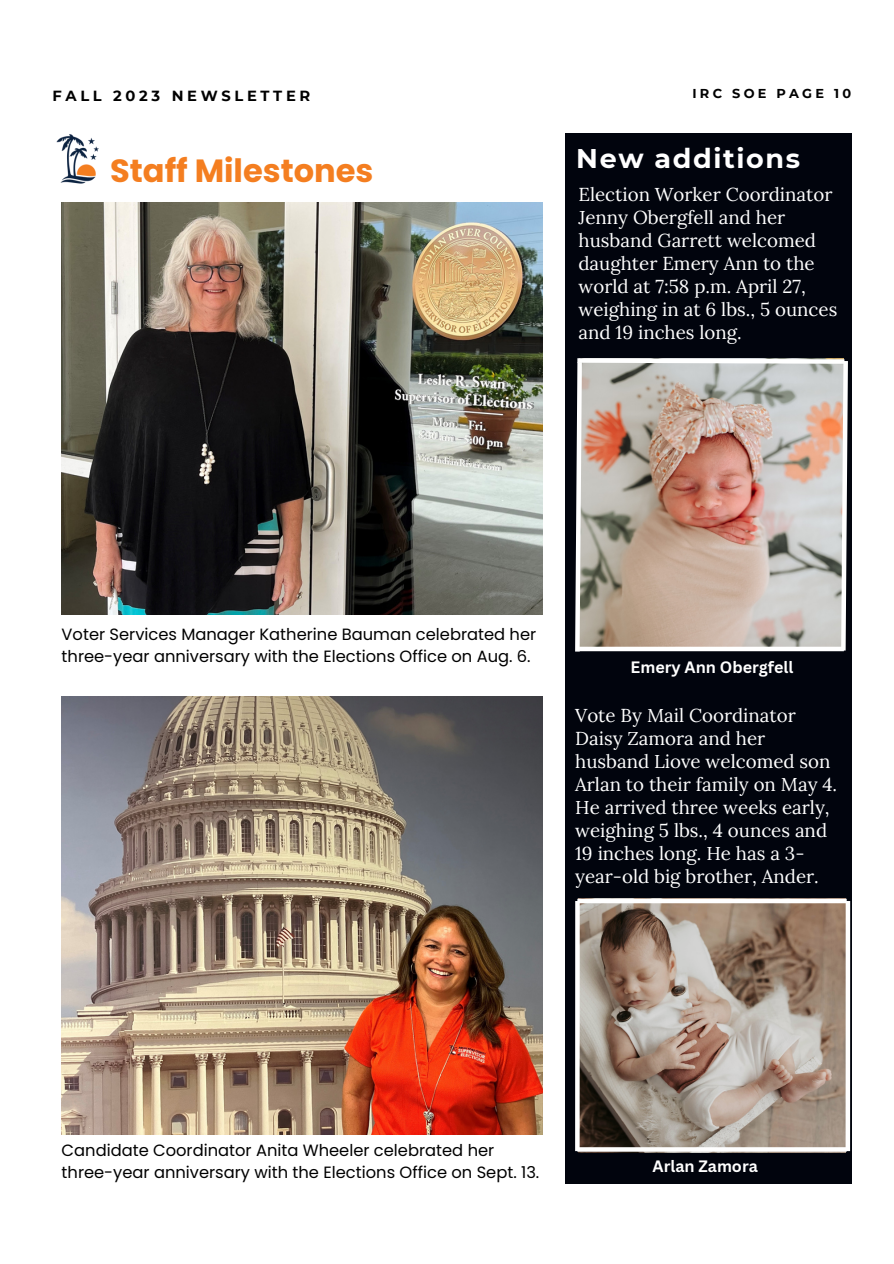
<style>
.page{position:relative;width:894px;height:1264px;background:#fff}
.page>*{position:absolute;margin:0;border:0;box-sizing:border-box;transform-origin:0 0}
.t1{font:700 32.1px "Poppins";color:#f47e20}
.t2{font:700 27px "Montserrat";letter-spacing:.06em;color:#fff}
.t3{font:18.75px/23px "Lora";color:#fff}
.t4{font:16.35px/21.9px "Poppins";color:#000}
.t5{font:700 16.05px "Canva Sans";color:#fff}
.t6{font:700 14.7px "Montserrat";letter-spacing:.25em;color:#000}
.t7{font:700 12.9px "Montserrat";letter-spacing:.25em;color:#000}
</style>
<div class="page">
<img style="left:56px;top:134px;width:43px;height:50px">
<div style="left:565px;top:390px;width:286px;height:793px;background:#01040d"></div>
<div style="left:565px;top:134px;width:286px;height:792px;background:#01040d"></div>
<img style="left:578px;top:903px;width:267px;height:249px">
<div style="left:577px;top:898px;width:269px;height:5px;background:#fff"></div>
<svg style="left:579px;top:1147px;width:266px;height:4px"></svg>
<svg style="left:575px;top:901px;width:4px;height:250px"></svg>
<svg style="left:845px;top:901px;width:4px;height:250px"></svg>
<img style="left:575px;top:358px;width:273px;height:294px">
<img style="left:62px;top:202px;width:480px;height:412px">
<img style="left:62px;top:696px;width:480px;height:438px">
<p class="t6" style="left:52px;top:87px;width:259px">FALL 2023 NEWSLETTER</p>
<p class="t7" style="left:692px;top:86px;width:160px">IRC SOE PAGE 10</p>
<p class="t1" style="left:110px;top:148px;width:265px">Staff Milestones</p>
<p class="t2" style="left:576px;top:142px;width:225px">New additions</p>
<p class="t3" style="left:578px;top:183px;width:260px">Election Worker Coordinator<br>Jenny Obergfell and her husband Garrett welcomed daughter Emery Ann to the world at 7:58 p.m. April 27, weighing in at 6 lbs., 5 ounces and 19 inches long.</p>
<p class="t4" style="left:62px;top:623px;width:476px">Voter Services Manager Katherine Bauman celebrated her three-year anniversary with the Elections Office on Aug. 6.</p>
<p class="t5" style="left:630px;top:655px;width:164px">Emery Ann Obergfell</p>
<p class="t3" style="left:575px;top:703px;width:263px">Vote By Mail Coordinator<br>Daisy Zamora and her husband Liove welcomed son<br>Arlan to their family on May 4.<br>He arrived three weeks early, weighing 5 lbs., 4 ounces and<br>19 inches long. He has a 3- year-old big brother, Ander.</p>
<p class="t4" style="left:62px;top:1139px;width:479px">Candidate Coordinator Anita Wheeler celebrated her three-year anniversary with the Elections Office on Sept. 13.</p>
<p class="t5" style="left:652px;top:1154px;width:107px">Arlan Zamora</p>
</div>
